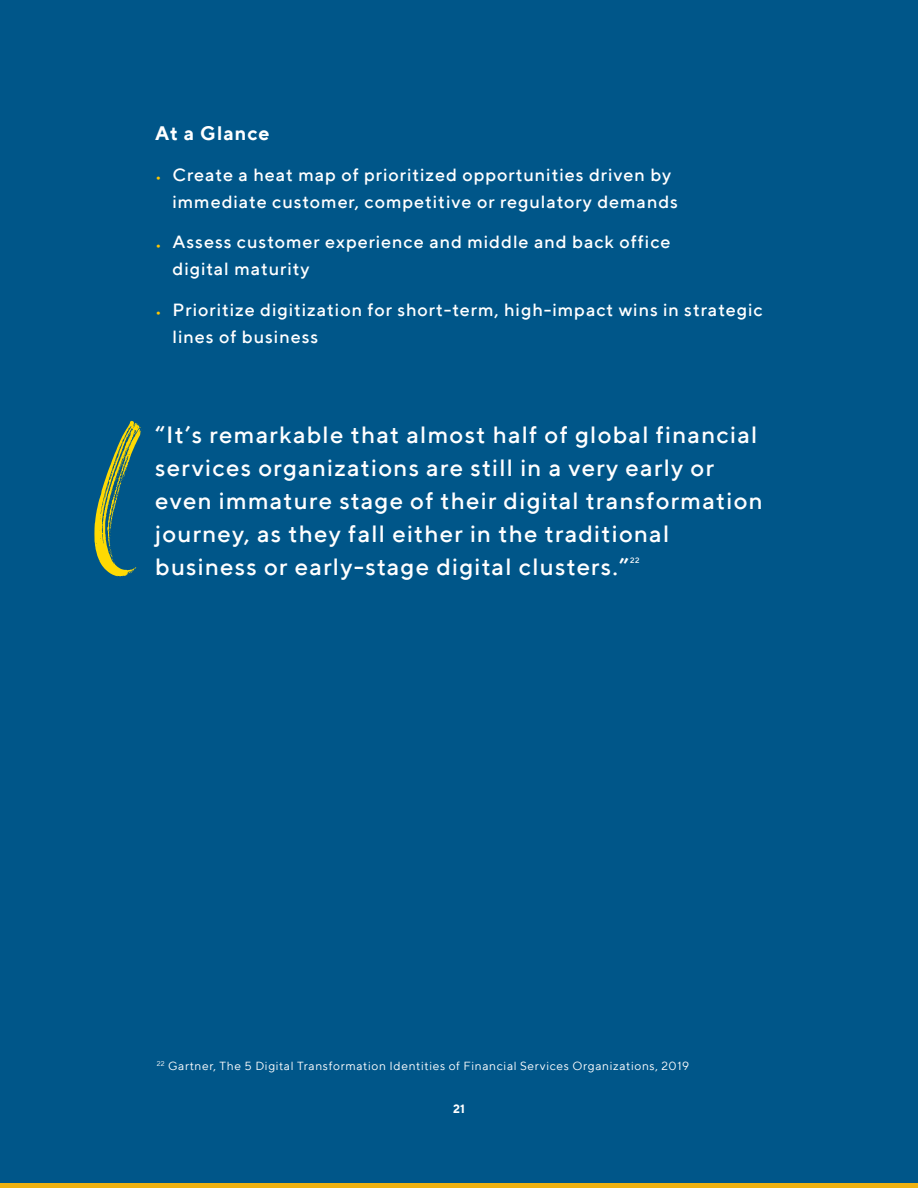
<style>
.page{position:relative;width:918px;height:1188px;background:#005689}
.page>*{position:absolute;margin:0;border:0;box-sizing:border-box;transform-origin:0 0}
.t1{font:500 24px/33px "TT Norms";letter-spacing:.05em;color:#fff}
.t2{font:700 19.5px "TT Norms";letter-spacing:.05em;color:#fff}
.t3{font:500 18px/27px "TT Norms";letter-spacing:.05em;color:#fff}
.t4{font:12px "TT Norms";letter-spacing:.05em;color:#fff}
.t5{font:700 12px "TT Norms";color:#fff}
.t6{font:500 7.8px "TT Norms";color:#fff}
</style>
<div class="page">
<svg style="left:94px;top:421px;width:47px;height:156px"></svg>
<div style="left:0;top:1183px;width:918px;height:5px;background:#eeb111"></div>
<p class="t2" style="left:155px;top:121px;width:116px">At a Glance</p>
<p class="t3" style="left:173px;top:161px;width:507px;text-indent:-17px"><sub>•</sub> Create a heat map of prioritized opportunities driven by immediate customer, competitive or regulatory demands</p>
<p class="t3" style="left:173px;top:228px;width:500px;text-indent:-17px"><sub>•</sub> Assess customer experience and middle and back office digital maturity</p>
<p class="t3" style="left:173px;top:296px;width:592px;text-indent:-17px"><sub>•</sub> Prioritize digitization for short-term, high-impact wins in strategic lines of business</p>
<p class="t1" style="left:155px;top:418px;width:609px">“It’s remarkable that almost half of global financial services organizations are still in a very early or even immature stage of their digital transformation journey, as they fall either in the traditional business or early-stage digital clusters.”</p>
<p class="t6" style="left:630px;top:555px;width:11px">22</p>
<p class="t4" style="left:157px;top:1058px;width:534px"><sup>22</sup> Gartner, The 5 Digital Transformation Identities of Financial Services Organizations, 2019</p>
<p class="t5" style="left:453px;top:1101px;width:13px">21</p>
</div>
